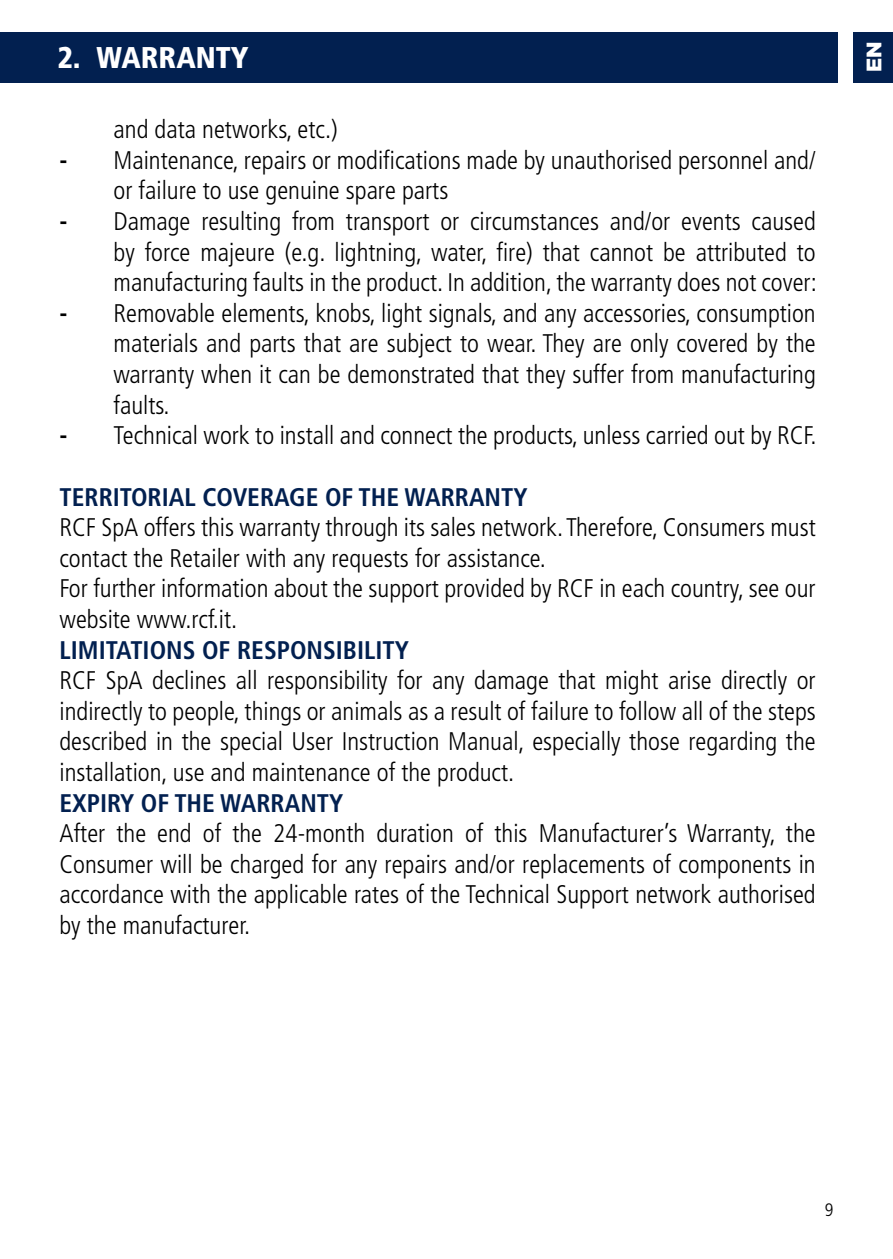
<style>
.page{position:relative;width:893px;height:1259px;background:#fff}
.page>*{position:absolute;margin:0;border:0;box-sizing:border-box;transform-origin:0 0}
.t1{font:900 condensed 30px "Frutiger LT Std";color:#fff}
.t2{font:300 condensed 25.5px/30.6px "Frutiger LT Std";color:#000;text-align:justify}
.t3{font:700 condensed 25.5px "Frutiger LT Std";color:#022050}
.t4{font:900 21px "Gotham";color:#fff}
.t5{font:300 condensed 18px "Frutiger LT Std";color:#000}
.s1{font-weight:700}
</style>
<div class="page">
<div style="left:853px;top:32px;width:40px;height:50px;background:#022050"></div>
<div style="left:0;top:32px;width:838px;height:50px;background:#022050"></div>
<p class="t1" style="left:57px;top:40px;width:193px">2. WARRANTY</p>
<p class="t2" style="left:114px;top:114px;width:226px">and data networks, etc.)</p>
<p class="t2" style="left:114px;top:145px;width:704px;text-indent:-54px"><span class="s1">-</span> Maintenance, repairs or modifications made by unauthorised personnel and/ or failure to use genuine spare parts</p>
<p class="t2" style="left:114px;top:206px;width:705px;text-indent:-54px"><span class="s1">-</span> Damage resulting from transport or circumstances and/or events caused by force majeure (e.g. lightning, water, fire) that cannot be attributed to manufacturing faults in the product. In addition, the warranty does not cover:</p>
<p class="t2" style="left:114px;top:298px;width:704px;text-indent:-54px"><span class="s1">-</span> Removable elements, knobs, light signals, and any accessories, consumption materials and parts that are subject to wear. They are only covered by the warranty when it can be demonstrated that they suffer from manufacturing faults.</p>
<p class="t2" style="left:60px;top:420px;width:759px"><span class="s1">-</span> Technical work to install and connect the products, unless carried out by RCF.</p>
<p class="t3" style="left:60px;top:481px;width:470px">TERRITORIAL COVERAGE OF THE WARRANTY</p>
<p class="t2" style="left:60px;top:512px;width:758px;text-align:left">RCF SpA offers this warranty through its sales network. Therefore, Consumers must contact the Retailer with any requests for assistance.<br>For further information about the support provided by RCF in each country, see our website www.rcf.it.</p>
<p class="t3" style="left:60px;top:634px;width:351px">LIMITATIONS OF RESPONSIBILITY</p>
<p class="t2" style="left:60px;top:665px;width:758px">RCF SpA declines all responsibility for any damage that might arise directly or indirectly to people, things or animals as a result of failure to follow all of the steps described in the special User Instruction Manual, especially those regarding the installation, use and maintenance of the product.</p>
<p class="t3" style="left:60px;top:787px;width:285px">EXPIRY OF THE WARRANTY</p>
<p class="t2" style="left:60px;top:818px;width:758px">After the end of the 24-month duration of this Manufacturer’s Warranty, the Consumer will be charged for any repairs and/or replacements of components in accordance with the applicable rates of the Technical Support network authorised by the manufacturer.</p>
<p class="t4" style="left:860px;top:72px;width:32px;rotate:-90deg">EN</p>
<p class="t5" style="left:825px;top:1200px;width:10px">9</p>
</div>
